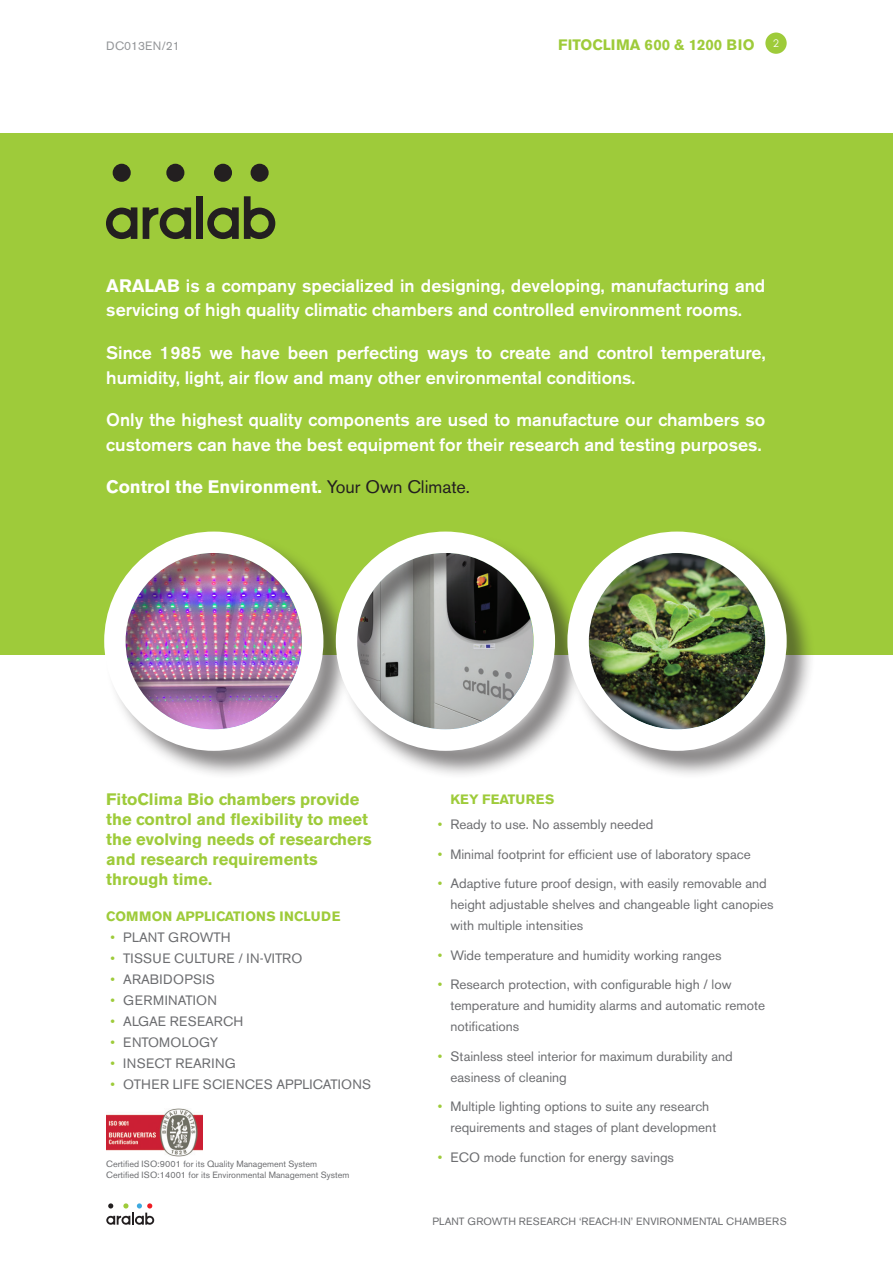
<style>
.page{position:relative;width:893px;height:1263px;background:#fff}
.page>*{position:absolute;margin:0;border:0;box-sizing:border-box;transform-origin:0 0}
.t1{font:500 18px/24.6px "Akzidenz Grotesk BE";color:#fff}
.t2{font:700 18px "Akzidenz Grotesk BE";color:#fff}
.t3{font:700 16.5px "Akzidenz Grotesk BE";color:#9ecb3a}
.t4{font:700 15px "Akzidenz Grotesk BE";color:#9ecb3a}
.t5{font:13.5px/21px "Akzidenz Grotesk BE";color:#6c6d70}
.t6{font:13.5px "Akzidenz Grotesk BE";letter-spacing:.02em;color:#6c6d70}
.t7{font:700 13.5px "Akzidenz Grotesk BE";color:#9ecb3a}
.t8{font:13.5px "Akzidenz Grotesk BE";letter-spacing:.03em;color:#6c6d70}
.t9{font:12px "Akzidenz Grotesk BE";color:#939598}
.t10{font:10.5px "Akzidenz Grotesk BE";letter-spacing:.02em;color:#6c6d70}
.t11{font:9px "Akzidenz Grotesk BE";color:#6c6d70}
.s1{font-weight:700}
.s2{font-weight:400;color:#231f20}
.s3{color:#9ecb3a}
</style>
<div class="page">
<svg style="left:106px;top:1203px;width:48px;height:22px"></svg>
<div style="left:765px;top:33px;width:22px;height:21px;background:#9ecb3a;border-radius:50%"></div>
<div style="left:0;top:133px;width:893px;height:522px;background:#9ecb3a"></div>
<svg style="left:106px;top:207px;width:31px;height:32px"></svg>
<svg style="left:143px;top:207px;width:48px;height:32px"></svg>
<svg style="left:207px;top:196px;width:68px;height:43px"></svg>
<div style="left:196px;top:196px;width:7px;height:43px;background:#231f20"></div>
<div style="left:113px;top:164px;width:18px;height:18px;background:#231f20;border-radius:50%"></div>
<div style="left:166px;top:164px;width:18px;height:18px;background:#231f20;border-radius:50%"></div>
<div style="left:214px;top:164px;width:18px;height:18px;background:#231f20;border-radius:50%"></div>
<div style="left:251px;top:164px;width:18px;height:18px;background:#231f20;border-radius:50%"></div>
<div style="left:105px;top:532px;width:248px;height:248px;background:#231f20;opacity:.55"></div>
<img style="left:104px;top:531px;width:219px;height:220px">
<div style="left:336px;top:532px;width:248px;height:248px;background:#231f20;opacity:.55"></div>
<svg style="left:336px;top:531px;width:219px;height:220px"></svg>
<div style="left:568px;top:532px;width:248px;height:248px;background:#231f20;opacity:.55"></div>
<img style="left:567px;top:531px;width:220px;height:220px">
<img style="left:106px;top:1109px;width:96px;height:47px">
<p class="t9" style="left:106px;top:39px;width:75px">DC013EN/21</p>
<p class="t4" style="left:558px;top:36px;width:222px">FITOCLIMA 600 &amp; 1200 BIO <sup>2</sup></p>
<p class="t1" style="left:106px;top:273px;width:661px"><span class="s1">ARALAB</span> is a company specialized in designing, developing, manufacturing and servicing of high quality climatic chambers and controlled environment rooms.</p>
<p class="t1" style="left:106px;top:340px;width:661px">Since 1985 we have been perfecting ways to create and control temperature, humidity, light, air flow and many other environmental conditions.</p>
<p class="t1" style="left:106px;top:407px;width:661px">Only the highest quality components are used to manufacture our chambers so customers can have the best equipment for their research and testing purposes.</p>
<p class="t2" style="left:106px;top:477px;width:365px">Control the Environment. <span class="s2">Your Own Climate.</span></p>
<p class="t3" style="left:106px;top:790px;width:255px">FitoClima Bio chambers provide</p>
<p class="t3" style="left:106px;top:810px;width:263px">the control and flexibility to meet</p>
<p class="t3" style="left:106px;top:830px;width:267px">the evolving needs of researchers</p>
<p class="t3" style="left:106px;top:849px;width:213px">and research requirements</p>
<p class="t3" style="left:106px;top:869px;width:107px">through time.</p>
<p class="t7" style="left:106px;top:908px;width:236px">COMMON APPLICATIONS INCLUDE</p>
<p class="t5" style="left:111px;top:927px;width:122px"><span class="s3">•</span> PLANT GROWTH</p>
<p class="t6" style="left:111px;top:950px;width:193px"><span class="s3">•</span> TISSUE CULTURE / IN-VITRO</p>
<p class="t6" style="left:111px;top:971px;width:106px"><span class="s3">•</span> ARABIDOPSIS</p>
<p class="t8" style="left:111px;top:992px;width:108px"><span class="s3">•</span> GERMINATION</p>
<p class="t5" style="left:111px;top:1011px;width:134px"><span class="s3">•</span> ALGAE RESEARCH</p>
<p class="t6" style="left:111px;top:1034px;width:109px"><span class="s3">•</span> ENTOMOLOGY</p>
<p class="t6" style="left:111px;top:1055px;width:127px"><span class="s3">•</span> INSECT REARING</p>
<p class="t6" style="left:111px;top:1076px;width:262px"><span class="s3">•</span> OTHER LIFE SCIENCES APPLICATIONS</p>
<p class="t11" style="left:106px;top:1159px;width:212px">Certified ISO:9001 for its Quality Management System</p>
<p class="t11" style="left:106px;top:1169px;width:245px">Certified ISO:14001 for its Environmental Management System</p>
<p class="t7" style="left:450px;top:791px;width:106px">KEY FEATURES</p>
<p class="t5" style="left:438px;top:814px;width:217px"><span class="s3">•</span> Ready to use. No assembly needed</p>
<p class="t5" style="left:438px;top:843px;width:315px"><span class="s3">•</span> Minimal footprint for efficient use of laboratory space</p>
<p class="t5" style="left:450px;top:873px;width:325px;text-indent:-13px"><span class="s3">•</span> Adaptive future proof design, with easily removable and height adjustable shelves and changeable light canopies with multiple intensities</p>
<p class="t5" style="left:438px;top:944px;width:285px"><span class="s3">•</span> Wide temperature and humidity working ranges</p>
<p class="t5" style="left:450px;top:974px;width:316px;text-indent:-13px"><span class="s3">•</span> Research protection, with configurable high / low temperature and humidity alarms and automatic remote notifications</p>
<p class="t5" style="left:450px;top:1045px;width:284px;text-indent:-13px"><span class="s3">•</span> Stainless steel interior for maximum durability and easiness of cleaning</p>
<p class="t5" style="left:450px;top:1096px;width:267px;text-indent:-13px"><span class="s3">•</span> Multiple lighting options to suite any research requirements and stages of plant development</p>
<p class="t5" style="left:438px;top:1146px;width:238px"><span class="s3">•</span> ECO mode function for energy savings</p>
<p class="t10" style="left:432px;top:1215px;width:356px">PLANT GROWTH RESEARCH ‘REACH-IN’ ENVIRONMENTAL CHAMBERS</p>
</div>
